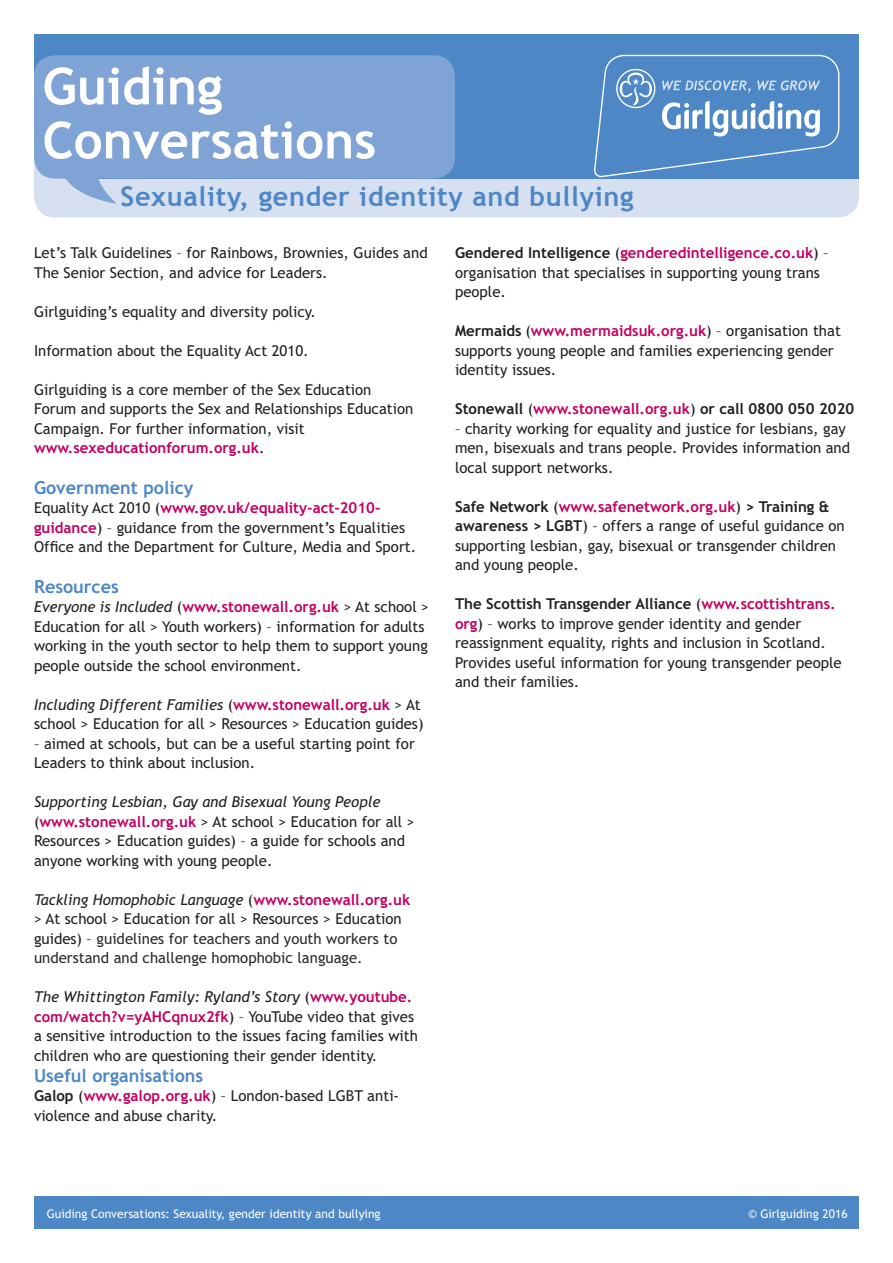
<style>
.page{position:relative;width:893px;height:1263px;background:#fff}
.page>*{position:absolute;margin:0;border:0;box-sizing:border-box;transform-origin:0 0}
.t1{font:700 51px/54px "Trebuchet MS";color:#fff}
.t2{font:700 27px "Trebuchet MS";letter-spacing:.025em;color:#4d87c6}
.t3{font:700 18px "Trebuchet MSPS";color:#4d87c6}
.t4{font:15px/19.5px "Trebuchet MSPS";color:#231f20}
.t5{font:15px/19.5px "Trebuchet MSPS";color:#2a2a2b}
.t6{font:700 15px "Trebuchet MSPS";color:#231f20}
.t7{font:12px "Trebuchet MSPS";color:#fff}
.s1{font-weight:700;color:#c30162}
.s2{font-style:italic}
.s3{font-style:italic;color:#231f20}
.s4{color:#231f20}
.s5{font-weight:700}
.s6{font-weight:400}
.s7{color:#c30162}
</style>
<div class="page">
<div style="left:34px;top:123px;width:825px;height:95px;background:#d6e0f1;border-radius:21px"></div>
<div style="left:34px;top:34px;width:825px;height:145px;background:#4d87c6"></div>
<div style="left:34px;top:152px;width:36px;height:36px;background:#d6e0f1"></div>
<div style="left:34px;top:55px;width:421px;height:124px;background:#80a3d5;border-radius:21px"></div>
<svg style="left:56px;top:178px;width:61px;height:26px"></svg>
<svg style="left:594px;top:55px;width:245px;height:122px"></svg>
<div style="left:34px;top:1197px;width:825px;height:32px;background:#4d87c6"></div>
<h1 class="t1" style="left:43px;top:59px;width:335px">Guiding<br>Conversations</h1>
<h2 class="t2" style="left:121px;top:180px;width:515px">Sexuality, gender identity and bullying</h2>
<p class="t4" style="left:34px;top:243px;width:395px">Let’s Talk Guidelines – for Rainbows, Brownies, Guides and<br>The Senior Section, and advice for Leaders.</p>
<p class="t4" style="left:34px;top:302px;width:283px">Girlguiding’s equality and diversity policy.</p>
<p class="t4" style="left:34px;top:341px;width:276px">Information about the Equality Act 2010.</p>
<p class="t4" style="left:34px;top:380px;width:381px">Girlguiding is a core member of the Sex Education Forum and supports the Sex and Relationships Education Campaign. For further information, visit <span class="s1">www.sexeducationforum.org.uk</span>.</p>
<p class="t3" style="left:34px;top:477px;width:161px">Government policy</p>
<p class="t4" style="left:34px;top:498px;width:384px">Equality Act 2010 (<span class="s1">www.gov.uk/equality-act-2010- guidance</span>) – guidance from the government’s Equalities<br>Office and the Department for Culture, Media and Sport.</p>
<p class="t3" style="left:34px;top:576px;width:86px">Resources</p>
<p class="t4" style="left:34px;top:597px;width:397px"><span class="s2">Everyone is Included</span> (<span class="s1">www.stonewall.org.uk</span> &gt; At school &gt; Education for all &gt; Youth workers) – information for adults working in the youth sector to help them to support young people outside the school environment.</p>
<p class="t4" style="left:34px;top:695px;width:391px"><span class="s2">Including Different Families</span> (<span class="s1">www.stonewall.org.uk</span> &gt; At school &gt; Education for all &gt; Resources &gt; Education guides)</p>
<p class="t4" style="left:34px;top:734px;width:382px">– aimed at schools, but can be a useful starting point for<br>Leaders to think about inclusion.</p>
<p class="t4" style="left:34px;top:792px;width:382px"><span class="s2">Supporting Lesbian, Gay and Bisexual Young People </span>(<span class="s1">www.stonewall.org.uk</span> &gt; At school &gt; Education for all &gt; Resources &gt; Education guides) – a guide for schools and anyone working with young people.</p>
<p class="t5" style="left:34px;top:890px;width:378px"><span class="s3">Tackling Homophobic Language</span> <span class="s4">(</span><span class="s1">www.stonewall.org.uk </span><span class="s4">&gt; At school &gt; Education for all &gt; Resources &gt; Education guides) –</span> guidelines for teachers and youth workers to understand and challenge homophobic language.</p>
<p class="t4" style="left:34px;top:987px;width:385px"><span class="s2">The Whittington Family: Ryland’s Story</span> (<span class="s1">www.youtube. com/watch?v=yAHCqnux2fk</span>) – YouTube video that gives a sensitive introduction to the issues facing families with children who are questioning their gender identity.</p>
<p class="t3" style="left:34px;top:1065px;width:171px">Useful organisations</p>
<p class="t4" style="left:34px;top:1086px;width:367px"><span class="s5">Galop</span> (<span class="s1">www.galop.org.uk</span>) – London-based LGBT anti&shy;violence and abuse charity.</p>
<p class="t4" style="left:455px;top:243px;width:375px"><span class="s5">Gendered Intelligence</span> (<span class="s1">genderedintelligence.co.uk</span>) – organisation that specialises in supporting young trans people.</p>
<p class="t4" style="left:455px;top:321px;width:387px"><span class="s5">Mermaids</span> (<span class="s1">www.mermaidsuk.org.uk</span>) – organisation that supports young people and families experiencing gender identity issues.</p>
<p class="t6" style="left:455px;top:400px;width:401px">Stonewall <span class="s6">(</span><span class="s7">www.stonewall.org.uk</span><span class="s6">)</span> or call 0800 050 2020</p>
<p class="t4" style="left:455px;top:419px;width:397px">– charity working for equality and justice for lesbians, gay men, bisexuals and trans people. Provides information and local support networks.</p>
<p class="t4" style="left:455px;top:497px;width:391px"><span class="s5">Safe Network</span> (<span class="s1">www.safenetwork.org.uk</span>) <span class="s5">&gt; Training &amp; awareness &gt; LGBT</span>) – offers a range of useful guidance on supporting lesbian, gay, bisexual or transgender children and young people.</p>
<p class="t4" style="left:455px;top:594px;width:388px"><span class="s5">The Scottish Transgender Alliance</span> (<span class="s1">www.scottishtrans. org</span>) – works to improve gender identity and gender reassignment equality, rights and inclusion in Scotland.<br>Provides useful information for young transgender people and their families.</p>
<p class="t7" style="left:47px;top:1206px;width:335px">Guiding Conversations: Sexuality, gender identity and bullying</p>
<p class="t7" style="left:748px;top:1206px;width:101px">© Girlguiding 2016</p>
</div>
